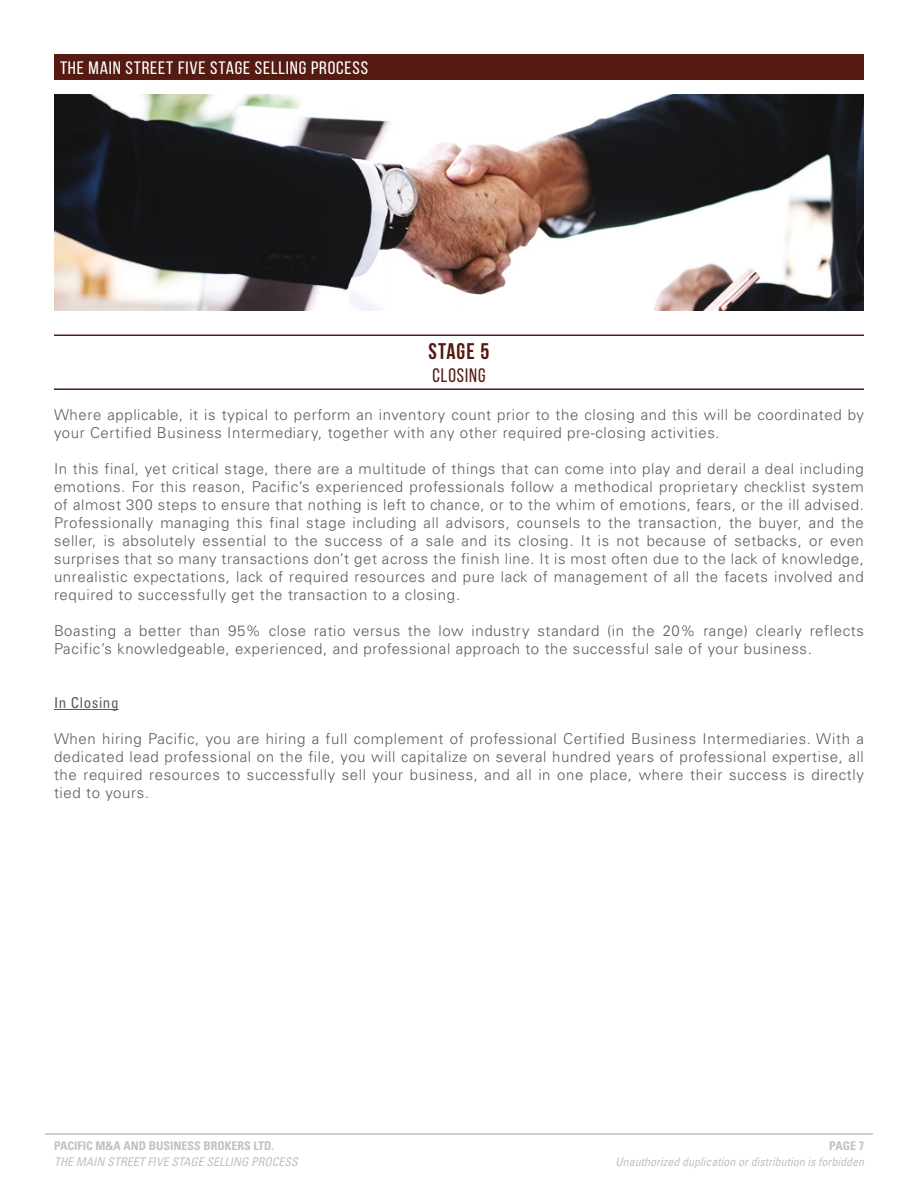
<style>
.page{position:relative;width:918px;height:1188px;background:#fff}
.page>*{position:absolute;margin:0;border:0;box-sizing:border-box;transform-origin:0 0}
.t1{font:700 22.5px "Bebas Neue";letter-spacing:.05em;color:#551a12}
.t2{font:19.5px "Bebas Neue";letter-spacing:.05em;color:#551a12}
.t3{font:18px "Bebas Neue";letter-spacing:.04em;color:#fff;scale:1.1 1}
.t4{font:300 15px/18px "Univers LT Std";letter-spacing:.04em;color:#5c5c5c}
.t5{font:condensed 15px "Univers LT Std";letter-spacing:.04em;color:#5c5c5c}
.t6{font:italic condensed 12px "Univers LT Std";color:#c2c1c0}
.t7{font:700 condensed 12px "Univers LT Std";color:#c2c1c0}
</style>
<div class="page">
<hr style="left:45px;top:1133px;width:828px;height:2px;background:#c2c1c0">
<hr style="left:54px;top:709px;width:65px;height:1px;background:#5c5c5c">
<div style="left:54px;top:54px;width:810px;height:26px;background:#551a11"></div>
<img style="left:54px;top:94px;width:810px;height:216px">
<hr style="left:54px;top:334px;width:810px;height:2px;background:#551a11">
<hr style="left:54px;top:388px;width:810px;height:2px;background:#551a11">
<p class="t3" style="left:60px;top:58px;width:282px">THE MAIN STREET FIVE STAGE SELLING PROCESS</p>
<h1 class="t1" style="left:429px;top:339px;width:62px">STAGE 5</h1>
<h2 class="t2" style="left:432px;top:365px;width:55px">CLOSING</h2>
<p class="t4" style="left:54px;top:406px;width:811px">Where applicable, it is typical to perform an inventory count prior to the closing and this will be coordinated by your Certified Business Intermediary, together with any other required pre-closing activities.</p>
<p class="t4" style="left:54px;top:460px;width:812px;text-align:justify">In this final, yet critical stage, there are a multitude of things that can come into play and derail a deal including emotions. For this reason, Pacific’s experienced professionals follow a methodical proprietary checklist system of almost 300 steps to ensure that nothing is left to chance, or to the whim of emotions, fears, or the ill advised.<br>Professionally managing this final stage including all advisors, counsels to the transaction, the buyer, and the seller, is absolutely essential to the success of a sale and its closing. It is not because of setbacks, or even surprises that so many transactions don’t get across the finish line. It is most often due to the lack of knowledge, unrealistic expectations, lack of required resources and pure lack of management of all the facets involved and required to successfully get the transaction to a closing.</p>
<p class="t4" style="left:54px;top:622px;width:811px">Boasting a better than 95% close ratio versus the low industry standard (in the 20% range) clearly reflects<br>Pacific’s knowledgeable, experienced, and professional approach to the successful sale of your business.</p>
<p class="t5" style="left:54px;top:693px;width:66px">In Closing</p>
<p class="t4" style="left:54px;top:730px;width:811px;text-align:justify">When hiring Pacific, you are hiring a full complement of professional Certified Business Intermediaries. With a dedicated lead professional on the file, you will capitalize on several hundred years of professional expertise, all the required resources to successfully sell your business, and all in one place, where their success is directly tied to yours.</p>
<p class="t7" style="left:54px;top:1139px;width:222px">PACIFIC M&amp;A AND BUSINESS BROKERS LTD.</p>
<p class="t6" style="left:54px;top:1154px;width:245px">THE MAIN STREET FIVE STAGE SELLING PROCESS</p>
<p class="t7" style="left:829px;top:1139px;width:36px">PAGE 7</p>
<p class="t6" style="left:615px;top:1154px;width:250px">Unauthorized duplication or distribution is forbidden</p>
</div>
